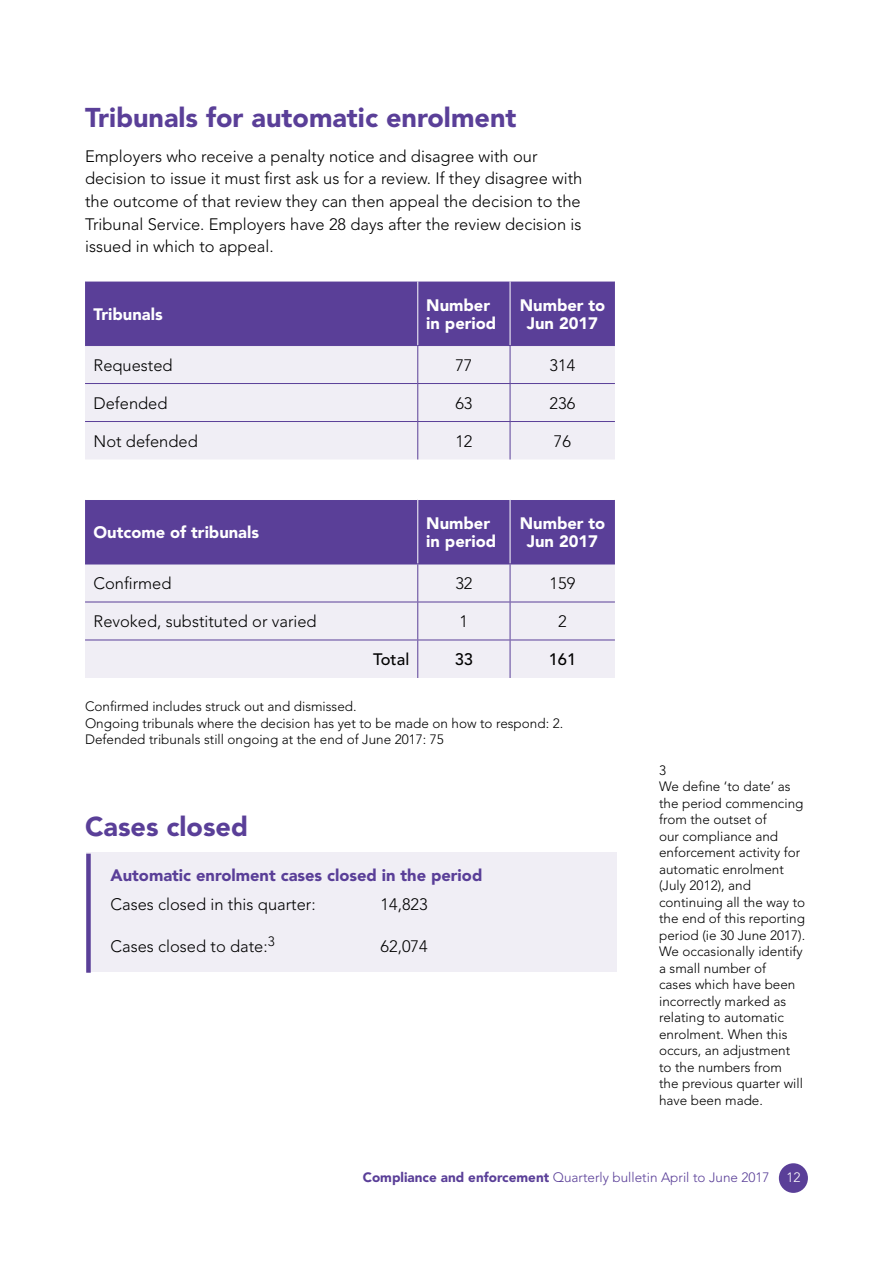
<style>
.page{position:relative;width:893px;height:1263px;background:#fff}
.page>*{position:absolute;margin:0;border:0;box-sizing:border-box;transform-origin:0 0}
.t1{font:900 27px "Avenir LT Std";color:#5a3f98}
.t2{font:300 16.5px/22.5px "Avenir LT Std";color:#000}
.t3{font:900 16.5px/18px "Avenir LT Std";color:#fff}
.t4{font:900 16.5px "Avenir LT Std";color:#5a3f98}
.t5{font:500 16.5px "Avenir LT Std";color:#000}
.t6{font:300 13.5px/16.5px "Avenir LT Std";color:#000}
.t7{font:300 13.5px "Avenir LT Std";color:#5a3f98}
.s1{font-weight:900}
.s2{color:#fff}
</style>
<div class="page">
<div style="left:779px;top:1163px;width:29px;height:30px;background:#5a3f98;border-radius:50%"></div>
<div style="left:85px;top:282px;width:530px;height:63px;background:#5a3f98"></div>
<div style="left:85px;top:346px;width:530px;height:113px;background:#f0eef5"></div>
<hr style="left:417px;top:281px;width:1px;height:64px;background:#fff">
<hr style="left:510px;top:281px;width:1px;height:64px;background:#fff">
<hr style="left:85px;top:345px;width:333px;height:1px;background:#5a3f98">
<hr style="left:417px;top:346px;width:1px;height:37px;background:#5a3f98">
<hr style="left:418px;top:345px;width:92px;height:1px;background:#5a3f98">
<hr style="left:510px;top:346px;width:1px;height:37px;background:#5a3f98">
<hr style="left:510px;top:345px;width:105px;height:1px;background:#5a3f98">
<hr style="left:85px;top:383px;width:333px;height:1px;background:#5a3f98">
<hr style="left:417px;top:384px;width:1px;height:37px;background:#5a3f98">
<hr style="left:418px;top:383px;width:92px;height:1px;background:#5a3f98">
<hr style="left:510px;top:384px;width:1px;height:37px;background:#5a3f98">
<hr style="left:510px;top:383px;width:105px;height:1px;background:#5a3f98">
<hr style="left:85px;top:421px;width:333px;height:1px;background:#5a3f98">
<hr style="left:417px;top:422px;width:1px;height:37px;background:#5a3f98">
<hr style="left:418px;top:421px;width:92px;height:1px;background:#5a3f98">
<hr style="left:510px;top:422px;width:1px;height:37px;background:#5a3f98">
<hr style="left:510px;top:421px;width:105px;height:1px;background:#5a3f98">
<div style="left:85px;top:500px;width:530px;height:64px;background:#5a3f98"></div>
<div style="left:85px;top:565px;width:530px;height:113px;background:#f0eef5"></div>
<hr style="left:417px;top:500px;width:1px;height:64px;background:#fff">
<hr style="left:510px;top:500px;width:1px;height:64px;background:#fff">
<hr style="left:85px;top:564px;width:333px;height:1px;background:#5a3f98">
<hr style="left:417px;top:564px;width:1px;height:38px;background:#5a3f98">
<hr style="left:418px;top:564px;width:92px;height:1px;background:#5a3f98">
<hr style="left:510px;top:564px;width:1px;height:38px;background:#5a3f98">
<hr style="left:510px;top:564px;width:105px;height:1px;background:#5a3f98">
<hr style="left:85px;top:602px;width:333px;height:1px;background:#5a3f98">
<hr style="left:417px;top:602px;width:1px;height:38px;background:#5a3f98">
<hr style="left:418px;top:602px;width:92px;height:1px;background:#5a3f98">
<hr style="left:510px;top:602px;width:1px;height:38px;background:#5a3f98">
<hr style="left:510px;top:602px;width:105px;height:1px;background:#5a3f98">
<hr style="left:85px;top:640px;width:333px;height:1px;background:#5a3f98">
<hr style="left:417px;top:640px;width:1px;height:38px;background:#5a3f98">
<hr style="left:418px;top:640px;width:92px;height:1px;background:#5a3f98">
<hr style="left:510px;top:640px;width:1px;height:38px;background:#5a3f98">
<hr style="left:510px;top:640px;width:105px;height:1px;background:#5a3f98">
<div style="left:86px;top:853px;width:531px;height:119px;background:#f0eef5"></div>
<div style="left:86px;top:854px;width:5px;height:119px;background:#5a3f98"></div>
<h1 class="t1" style="left:85px;top:101px;width:433px">Tribunals for automatic enrolment</h1>
<p class="t2" style="left:85px;top:145px;width:499px">Employers who receive a penalty notice and disagree with our decision to issue it must first ask us for a review. If they disagree with the outcome of that review they can then appeal the decision to the Tribunal Service. Employers have 28 days after the review decision is issued in which to appeal.</p>
<p class="t3" style="left:94px;top:305px;width:71px">Tribunals</p>
<p class="t3" style="left:426px;top:296px;width:71px">Number in period</p>
<p class="t3" style="left:520px;top:296px;width:87px;text-align:center">Number to<br>Jun 2017</p>
<p class="t2" style="left:94px;top:354px;width:81px">Requested</p>
<p class="t2" style="left:455px;top:354px;width:19px">77</p>
<p class="t2" style="left:550px;top:354px;width:27px">314</p>
<p class="t2" style="left:94px;top:392px;width:75px">Defended</p>
<p class="t2" style="left:455px;top:392px;width:19px">63</p>
<p class="t2" style="left:550px;top:392px;width:27px">236</p>
<p class="t2" style="left:94px;top:430px;width:106px">Not defended</p>
<p class="t2" style="left:455px;top:430px;width:19px">12</p>
<p class="t2" style="left:554px;top:430px;width:19px">76</p>
<p class="t3" style="left:94px;top:523px;width:167px">Outcome of tribunals</p>
<p class="t3" style="left:426px;top:514px;width:71px">Number in period</p>
<p class="t3" style="left:520px;top:514px;width:87px;text-align:center">Number to<br>Jun 2017</p>
<p class="t2" style="left:94px;top:572px;width:79px">Confirmed</p>
<p class="t2" style="left:455px;top:572px;width:19px">32</p>
<p class="t2" style="left:550px;top:572px;width:27px">159</p>
<p class="t2" style="left:94px;top:610px;width:225px">Revoked, substituted or varied</p>
<p class="t2" style="left:460px;top:610px;width:10px">1</p>
<p class="t2" style="left:558px;top:610px;width:10px">2</p>
<p class="t5" style="left:373px;top:650px;width:38px">Total</p>
<p class="t5" style="left:455px;top:650px;width:20px">33</p>
<p class="t5" style="left:549px;top:650px;width:29px">161</p>
<p class="t6" style="left:85px;top:698px;width:480px">Confirmed includes struck out and dismissed.<br>Ongoing tribunals where the decision has yet to be made on how to respond: 2.<br>Defended tribunals still ongoing at the end of June 2017: 75</p>
<h1 class="t1" style="left:85px;top:810px;width:164px">Cases closed</h1>
<p class="t4" style="left:111px;top:865px;width:373px">Automatic enrolment cases closed in the period</p>
<p class="t2" style="left:111px;top:893px;width:207px">Cases closed in this quarter:</p>
<p class="t2" style="left:381px;top:893px;width:49px">14,823</p>
<p class="t2" style="left:111px;top:935px;width:166px">Cases closed to date:<sup>3</sup></p>
<p class="t2" style="left:381px;top:935px;width:49px">62,074</p>
<p class="t6" style="left:659px;top:762px;width:148px">3<br>We define ‘to date’ as the period commencing from the outset of<br>our compliance and enforcement activity for automatic enrolment (July 2012), and continuing all the way to the end of this reporting period (ie 30 June 2017).<br>We occasionally identify a small number of<br>cases which have been incorrectly marked as relating to automatic enrolment. When this occurs, an adjustment to the numbers from<br>the previous quarter will have been made.</p>
<p class="t7" style="left:363px;top:1169px;width:439px"><span class="s1">Compliance and enforcement</span> Quarterly bulletin April to June 2017 <span class="s2">12</span></p>
</div>
